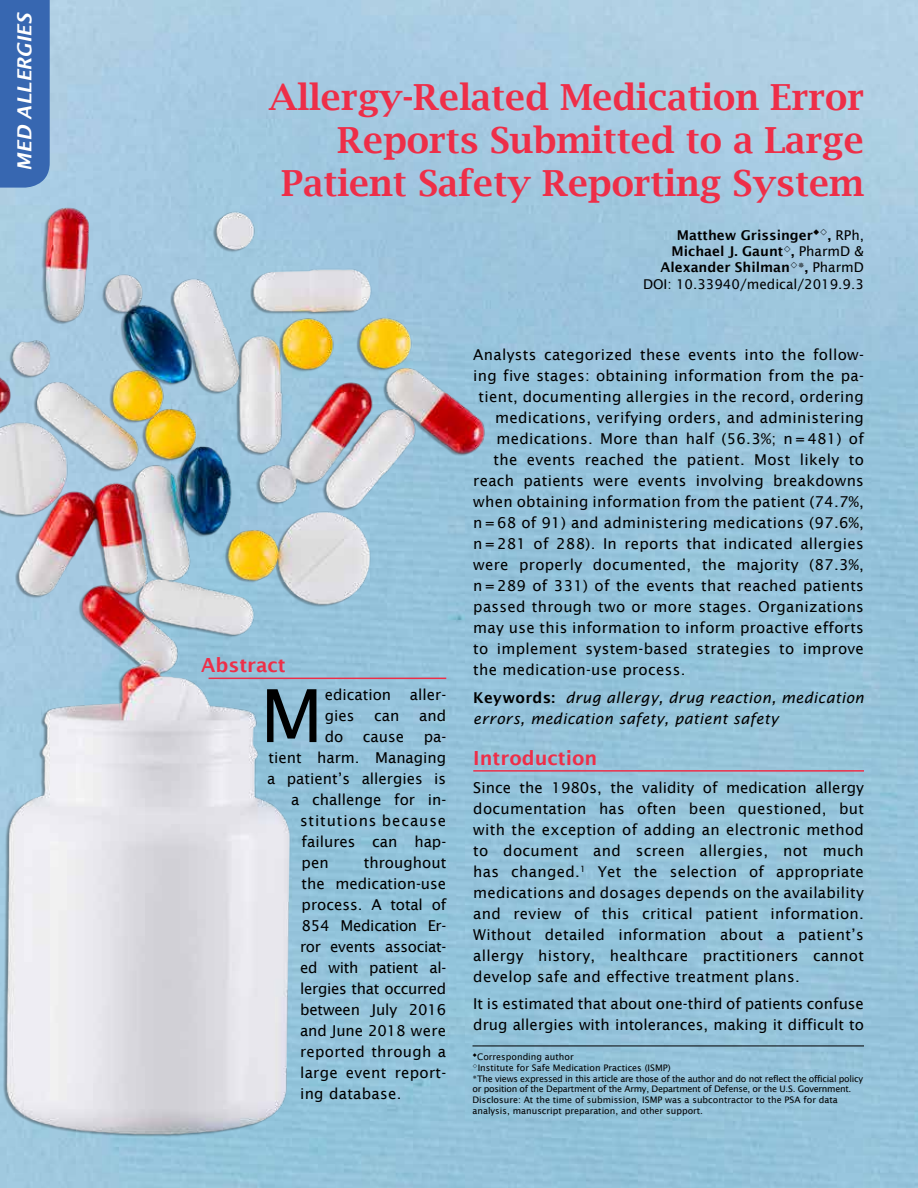
<style>
.page{position:relative;width:918px;height:1188px;background:#fff}
.page>*{position:absolute;margin:0;border:0;box-sizing:border-box;transform-origin:0 0}
.t1{font:73.05px "Lucida Sans";color:#000}
.t2{font:600 36px/43.2px "Lucida Bright";color:#ee2e48;text-align:right}
.t3{font:600 19.5px "Lucida Sans";color:#ee2e48}
.t4{font:italic 600 19.5px "Lucida Sans";color:#fff}
.t5{font:15px/21px "Lucida Sans";letter-spacing:.02em;color:#000;text-align:justify}
.t6{font:15px/21px "Lucida Sans";color:#000}
.t7{font:italic 15px/21px "Lucida Sans";letter-spacing:.02em;color:#000}
.t8{font:15px "Lucida Sans";letter-spacing:.06em;color:#000}
.t9{font:600 13.5px/16.2px "Lucida Sans";color:#000;text-align:right}
.t10{font:9px "Lucida Sans";color:#000}
.t11{font:9px "Lucida Sans";letter-spacing:-.03em;color:#000}
.s1{font-weight:400}
.s2{font-weight:600;font-style:normal}
</style>
<div class="page">
<img style="left:0;top:0;width:918px;height:1188px">
<hr style="left:473px;top:770px;width:391px;height:2px;background:#ee2e48">
<img style="left:0;top:30px;width:527px;height:1155px">
<div style="left:0;top:0;width:50px;height:188px;background:#3767b1"></div>
<hr style="left:472px;top:1046px;width:392px;height:1px;background:#000">
<svg style="left:814px;top:229px;width:13px;height:7px"></svg>
<svg style="left:784px;top:246px;width:6px;height:6px"></svg>
<svg style="left:791px;top:262px;width:13px;height:6px"></svg>
<svg style="left:473px;top:1053px;width:4px;height:4px"></svg>
<svg style="left:473px;top:1064px;width:4px;height:4px"></svg>
<svg style="left:473px;top:1075px;width:4px;height:4px"></svg>
<h3 class="t4" style="left:13px;top:171px;width:160px;rotate:-90deg">MED ALLERGIES</h3>
<h2 class="t2" style="left:269px;top:75px;width:597px">Allergy-Related Medication Error<br>Reports Submitted to a Large<br>Patient Safety Reporting System</h2>
<p class="t9" style="left:643px;top:227px;width:222px">Matthew Grissinger , <span class="s1">RPh,<br></span>Michael J. Gaunt , <span class="s1">PharmD &amp;<br></span>Alexander Shilman , <span class="s1">PharmD<br>DOI: 10.33940/medical/2019.9.3</span></p>
<h3 class="t3" style="left:201px;top:654px;width:86px">Abstract</h3>
<h1 class="t1" style="left:260px;top:674px;width:64px">M</h1>
<p class="t6" style="left:325px;top:684px;width:123px">edication aller&shy;gies</p>
<p class="t5" style="left:374px;top:705px;width:27px">can</p>
<p class="t5" style="left:419px;top:705px;width:29px">and</p>
<p class="t5" style="left:325px;top:726px;width:20px">do</p>
<p class="t5" style="left:363px;top:726px;width:43px">cause</p>
<p class="t5" style="left:424px;top:726px;width:24px">pa-</p>
<p class="t6" style="left:269px;top:747px;width:179px">tient harm. Managing</p>
<p class="t6" style="left:267px;top:768px;width:181px">a patient’s allergies is</p>
<p class="t6" style="left:291px;top:789px;width:157px">a challenge for in-</p>
<p class="t8" style="left:300px;top:812px;width:148px">stitutions because</p>
<p class="t6" style="left:302px;top:831px;width:146px">failures can hap-</p>
<p class="t5" style="left:302px;top:852px;width:29px">pen</p>
<p class="t5" style="left:300px;top:852px;width:148px;text-indent:64px">throughout the medication-use process. A total of 854 Medication Er&shy;ror events associat&shy;ed with patient al&shy;lergies that occurred between July 2016 and June 2018 were reported through a large event report&shy;ing database.</p>
<p class="t5" style="left:473px;top:344px;width:392px">Analysts categorized these events into the follow-</p>
<p class="t5" style="left:473px;top:365px;width:392px">ing five stages: obtaining information from the pa-</p>
<p class="t5" style="left:479px;top:386px;width:387px">tient, documenting allergies in the record, ordering</p>
<p class="t5" style="left:495px;top:407px;width:370px">medications, verifying orders, and administering</p>
<p class="t5" style="left:497px;top:428px;width:369px">medications. More than half (56.3%; n = 481) of</p>
<p class="t5" style="left:494px;top:449px;width:372px">the events reached the patient. Most likely to</p>
<p class="t5" style="left:473px;top:470px;width:392px">reach patients were events involving breakdowns</p>
<p class="t5" style="left:473px;top:491px;width:392px">when obtaining information from the patient (74.7%,</p>
<p class="t5" style="left:473px;top:512px;width:392px">n = 68 of 91) and administering medications (97.6%,</p>
<p class="t5" style="left:473px;top:533px;width:392px">n = 281 of 288). In reports that indicated allergies</p>
<p class="t5" style="left:473px;top:554px;width:392px">were properly documented, the majority (87.3%,</p>
<p class="t5" style="left:473px;top:575px;width:392px">n = 289 of 331) of the events that reached patients</p>
<p class="t5" style="left:473px;top:596px;width:392px">passed through two or more stages. Organizations</p>
<p class="t5" style="left:473px;top:617px;width:392px">may use this information to inform proactive efforts</p>
<p class="t5" style="left:473px;top:638px;width:392px">to implement system-based strategies to improve</p>
<p class="t5" style="left:473px;top:659px;width:214px">the medication-use process.</p>
<p class="t7" style="left:473px;top:687px;width:392px"><span class="s2">Keywords:</span> drug allergy, drug reaction, medication errors, medication safety, patient safety</p>
<h3 class="t3" style="left:473px;top:747px;width:126px">Introduction</h3>
<p class="t5" style="left:473px;top:777px;width:392px">Since the 1980s, the validity of medication allergy documentation has often been questioned, but with the exception of adding an electronic method to document and screen allergies, not much has changed.<sup>1</sup> Yet the selection of appropriate medications and dosages depends on the availability and review of this critical patient information.<br>Without detailed information about a patient’s allergy history, healthcare practitioners cannot develop safe and effective treatment plans.</p>
<p class="t6" style="left:473px;top:993px;width:392px">It is estimated that about one-third of patients confuse drug allergies with intolerances, making it difficult to</p>
<p class="t10" style="left:477px;top:1052px;width:98px">Corresponding author</p>
<p class="t10" style="left:478px;top:1062px;width:195px">Institute for Safe Medication Practices (ISMP)</p>
<p class="t11" style="left:477px;top:1073px;width:388px">The views expressed in this article are those of the author and do not reflect the official policy</p>
<p class="t11" style="left:472px;top:1084px;width:380px">or position of the Department of the Army, Department of Defense, or the U.S. Government.</p>
<p class="t10" style="left:472px;top:1095px;width:367px">Disclosure: At the time of submission, ISMP was a subcontractor to the PSA for data</p>
<p class="t10" style="left:472px;top:1106px;width:232px">analysis, manuscript preparation, and other support.</p>
</div>
